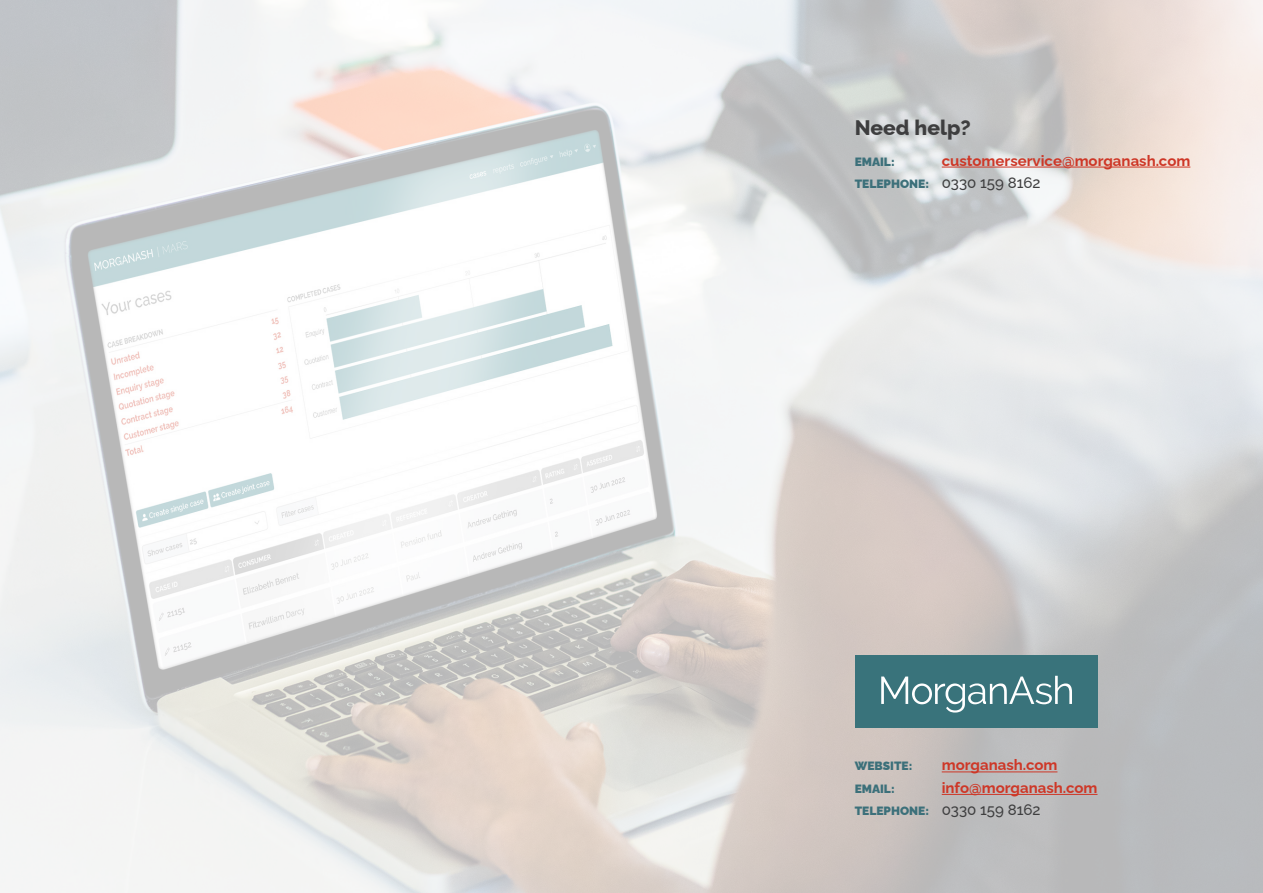
<style>
.page{position:relative;width:1263px;height:893px;background:#fff}
.page>*{position:absolute;margin:0;border:0;box-sizing:border-box;transform-origin:0 0}
.Paragraph_text{font:800 21px "Raleway";color:#3e3e3f}
.Contact_details{font:700 15px "Raleway";color:#ce3727}
.Contact_details-2{font:500 15px "Raleway";color:#3e3e3f}
.Contact_details-3{font:900 12px "Raleway";color:#3c707a}
.s1{font-weight:900;font-size:12px;color:#3c707a}
</style>
<div class="page">
<img style="left:0;top:0;width:1262px;height:893px">
<div style="left:855px;top:655px;width:242px;height:73px;background:#39737b"></div>
<svg style="left:881px;top:676px;width:191px;height:36px"></svg>
<hr style="left:942px;top:771px;width:115px;height:1px;background:#ce3727">
<hr style="left:942px;top:794px;width:155px;height:1px;background:#ce3727">
<hr style="left:942px;top:167px;width:248px;height:1px;background:#ce3727">
<p class="Paragraph_text" style="left:855px;top:110px;width:117px">Need help?</p>
<p class="Contact_details-3" style="left:855px;top:152px;width:41px">EMAIL:</p>
<p class="Contact_details" style="left:942px;top:148px;width:250px">customerservice@morganash.com</p>
<p class="Contact_details-2" style="left:855px;top:171px;width:187px"><span class="s1">TELEPHONE:</span> 0330 159 8162</p>
<p class="Contact_details-3" style="left:855px;top:757px;width:59px">WEBSITE:</p>
<p class="Contact_details" style="left:942px;top:753px;width:117px">morganash.com</p>
<p class="Contact_details-3" style="left:855px;top:779px;width:41px">EMAIL:</p>
<p class="Contact_details" style="left:942px;top:776px;width:157px">info@morganash.com</p>
<p class="Contact_details-2" style="left:855px;top:798px;width:187px"><span class="s1">TELEPHONE:</span> 0330 159 8162</p>
</div>
